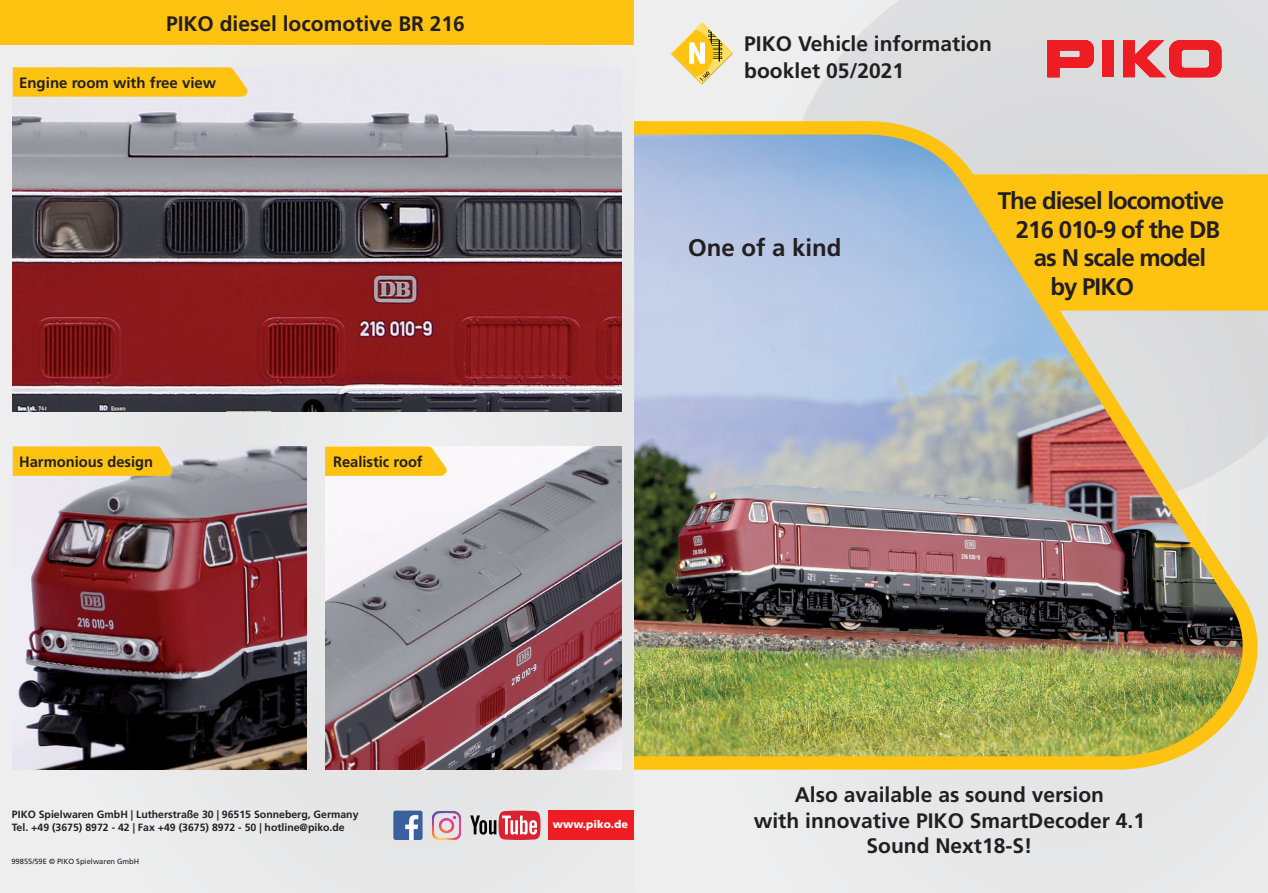
<style>
.page{position:relative;width:1268px;height:893px;background:#fff}
.page>*{position:absolute;margin:0;border:0;box-sizing:border-box;transform-origin:0 0}
.t1{font:700 24px "Frutiger LT Std";letter-spacing:-.04em;color:#231f20}
.t2{font:700 24px "Frutiger LT Std";color:#231f20}
.t3{font:700 21px/25.2px "Frutiger LT Std";color:#231f20}
.t4{font:700 15px "Frutiger LT Std";color:#231f20}
.t5{font:900 10.8px "Frutiger LT Std";color:#fff}
.t6{font:700 10.5px/12.6px "Frutiger LT Std";color:#231f20}
.t7{font:7.5px "Frutiger LT Std";color:#231f20}
</style>
<div class="page">
<div style="left:0;top:0;width:634px;height:893px;background:#e9e9eb"></div>
<div style="left:634px;top:0;width:633px;height:893px;background:#e9eaea"></div>
<svg style="left:802px;top:0;width:465px;height:441px;fill:#ddddde"></svg>
<div style="left:1104px;top:0;width:163px;height:176px;background:#ddddde"></div>
<div style="left:549px;top:811px;width:85px;height:29px;background:#ee1d23"></div>
<img style="left:432px;top:811px;width:29px;height:29px">
<img style="left:393px;top:811px;width:29px;height:29px">
<svg style="left:470px;top:811px;width:70px;height:29px"></svg>
<img style="left:13px;top:111px;width:608px;height:301px">
<img style="left:325px;top:446px;width:296px;height:324px">
<img style="left:13px;top:446px;width:293px;height:324px">
<img style="left:634px;top:121px;width:628px;height:649px">
<div style="left:0;top:0;width:634px;height:45px;background:#fec210"></div>
<svg style="left:1047px;top:40px;width:46px;height:37px"></svg>
<div style="left:1101px;top:40px;width:12px;height:37px;background:#ee1d23"></div>
<svg style="left:1123px;top:40px;width:97px;height:37px"></svg>
<svg style="left:13px;top:67px;width:235px;height:30px;background:#fcc31b"></svg>
<svg style="left:325px;top:446px;width:123px;height:30px;background:#fdc623"></svg>
<svg style="left:13px;top:446px;width:160px;height:30px;background:#fcc31c"></svg>
<svg style="left:670px;top:22px;width:62px;height:63px"></svg>
<p class="t3" style="left:166px;top:11px;width:300px">PIKO diesel locomotive BR 216</p>
<p class="t4" style="left:19px;top:74px;width:199px">Engine room with free view</p>
<p class="t4" style="left:19px;top:453px;width:135px">Harmonious design</p>
<p class="t4" style="left:333px;top:453px;width:91px">Realistic roof</p>
<p class="t3" style="left:744px;top:30px;width:249px;line-height:27px">PIKO Vehicle information booklet 05/2021</p>
<p class="t2" style="left:688px;top:234px;width:155px">One of a kind</p>
<p class="t1" style="left:997px;top:187px;width:228px">The diesel locomotive</p>
<p class="t1" style="left:1015px;top:215px;width:206px">216 010-9 of the DB</p>
<p class="t1" style="left:1033px;top:244px;width:174px">as N scale model</p>
<p class="t1" style="left:1050px;top:272px;width:85px">by PIKO</p>
<p class="t6" style="left:12px;top:809px;width:348px">PIKO Spielwaren GmbH | Lutherstraße 30 | 96515 Sonneberg, Germany<br>Tel. +49 (3675) 8972 - 42 | Fax +49 (3675) 8972 - 50 | hotline@piko.de</p>
<p class="t7" style="left:11px;top:856px;width:129px">99855/59E © PIKO Spielwaren GmbH</p>
<p class="t5" style="left:553px;top:818px;width:77px">www.piko.de</p>
<p class="t3" style="left:753px;top:783px;width:392px;text-align:center">Also available as sound version<br>with innovative PIKO SmartDecoder 4.1<br>Sound Next18-S!</p>
</div>
